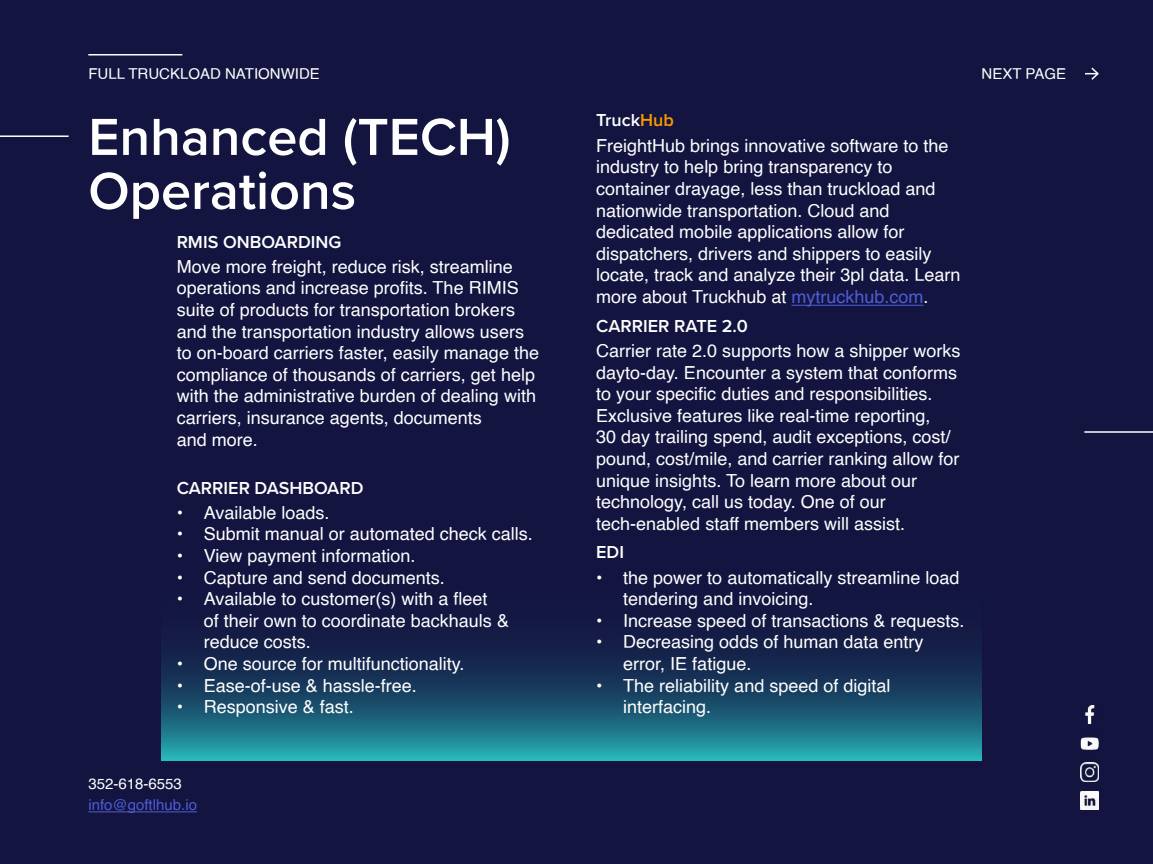
<style>
.page{position:relative;width:1153px;height:864px;background:#fff}
.page>*{position:absolute;margin:0;border:0;box-sizing:border-box;transform-origin:0 0}
.t1{font:600 54px/54px "Proxima Nova";color:#fff}
.t2{font:18px/21.6px "Helvetica";color:#fff}
.t3{font:600 18px "Proxima Nova";color:#fff}
.t4{font:15px "Helvetica";color:#fff}
.t5{font:15px "Helvetica";color:#4f5cd6}
.s1{color:#ff9800}
.s2{color:#4f5cd6}
</style>
<div class="page">
<div style="left:0;top:0;width:1152px;height:864px;background:#131540"></div>
<svg style="left:162px;top:646px;width:819px;height:114px;background:#1a5771"></svg>
<hr style="left:1084px;top:431px;width:68px;height:2px;background:#fff">
<hr style="left:88px;top:54px;width:94px;height:2px;background:#fff">
<hr style="left:0;top:135px;width:69px;height:2px;background:#fff">
<hr style="left:88px;top:811px;width:109px;height:1px;background:#4f5cd6">
<svg style="left:1085px;top:67px;width:14px;height:13px"></svg>
<hr style="left:791px;top:305px;width:132px;height:1px;background:#4f5cd6">
<img style="left:1085px;top:706px;width:10px;height:18px">
<img style="left:1080px;top:737px;width:18px;height:13px">
<img style="left:1080px;top:763px;width:18px;height:18px">
<img style="left:1080px;top:792px;width:18px;height:18px">
<p class="t4" style="left:88px;top:62px;width:233px">FULL TRUCKLOAD NATIONWIDE</p>
<p class="t4" style="left:981px;top:62px;width:86px">NEXT PAGE</p>
<h1 class="t1" style="left:88px;top:108px;width:424px">Enhanced (TECH)<br>Operations</h1>
<p class="t3" style="left:177px;top:228px;width:166px">RMIS ONBOARDING</p>
<p class="t2" style="left:177px;top:256px;width:364px">Move more freight, reduce risk, streamline operations and increase profits. The RIMIS suite of products for transportation brokers and the transportation industry allows users to on-board carriers faster, easily manage the compliance of thousands of carriers, get help with the administrative burden of dealing with carriers, insurance agents, documents<br>and more.</p>
<p class="t3" style="left:177px;top:474px;width:188px">CARRIER DASHBOARD</p>
<p class="t2" style="left:177px;top:502px;width:154px">• Available loads.</p>
<p class="t2" style="left:177px;top:524px;width:358px">• Submit manual or automated check calls.</p>
<p class="t2" style="left:177px;top:545px;width:240px">• View payment information.</p>
<p class="t2" style="left:177px;top:567px;width:270px">• Capture and send documents.</p>
<p class="t2" style="left:204px;top:589px;width:307px;text-indent:-27px">• Available to customer(s) with a fleet<br>of their own to coordinate backhauls &amp; reduce costs.</p>
<p class="t2" style="left:177px;top:653px;width:289px">• One source for multifunctionality.</p>
<p class="t2" style="left:177px;top:675px;width:242px">• Ease-of-use &amp; hassle-free.</p>
<p class="t2" style="left:177px;top:697px;width:179px">• Responsive &amp; fast.</p>
<p class="t4" style="left:88px;top:772px;width:95px">352-618-6553</p>
<p class="t5" style="left:88px;top:793px;width:110px">info@goftlhub.io</p>
<p class="t3" style="left:596px;top:107px;width:79px">Truck<span class="s1">Hub</span></p>
<p class="t2" style="left:596px;top:135px;width:366px">FreightHub brings innovative software to the industry to help bring transparency to container drayage, less than truckload and nationwide transportation. Cloud and dedicated mobile applications allow for dispatchers, drivers and shippers to easily locate, track and analyze their 3pl data. Learn more about Truckhub at <span class="s2">mytruckhub.com</span>.</p>
<p class="t3" style="left:596px;top:312px;width:153px">CARRIER RATE 2.0</p>
<p class="t2" style="left:596px;top:340px;width:366px">Carrier rate 2.0 supports how a shipper works dayto-day. Encounter a system that conforms to your specific duties and responsibilities.<br>Exclusive features like real-time reporting,<br>30 day trailing spend, audit exceptions, cost/ pound, cost/mile, and carrier ranking allow for unique insights. To learn more about our technology, call us today. One of our tech-enabled staff members will assist.</p>
<p class="t3" style="left:596px;top:539px;width:29px">EDI</p>
<p class="t2" style="left:623px;top:567px;width:338px;text-indent:-27px">• the power to automatically streamline load tendering and invoicing.</p>
<p class="t2" style="left:596px;top:610px;width:370px">• Increase speed of transactions &amp; requests.</p>
<p class="t2" style="left:623px;top:632px;width:302px;text-indent:-27px">• Decreasing odds of human data entry error, IE fatigue.</p>
<p class="t2" style="left:623px;top:675px;width:269px;text-indent:-27px">• The reliability and speed of digital interfacing.</p>
</div>
